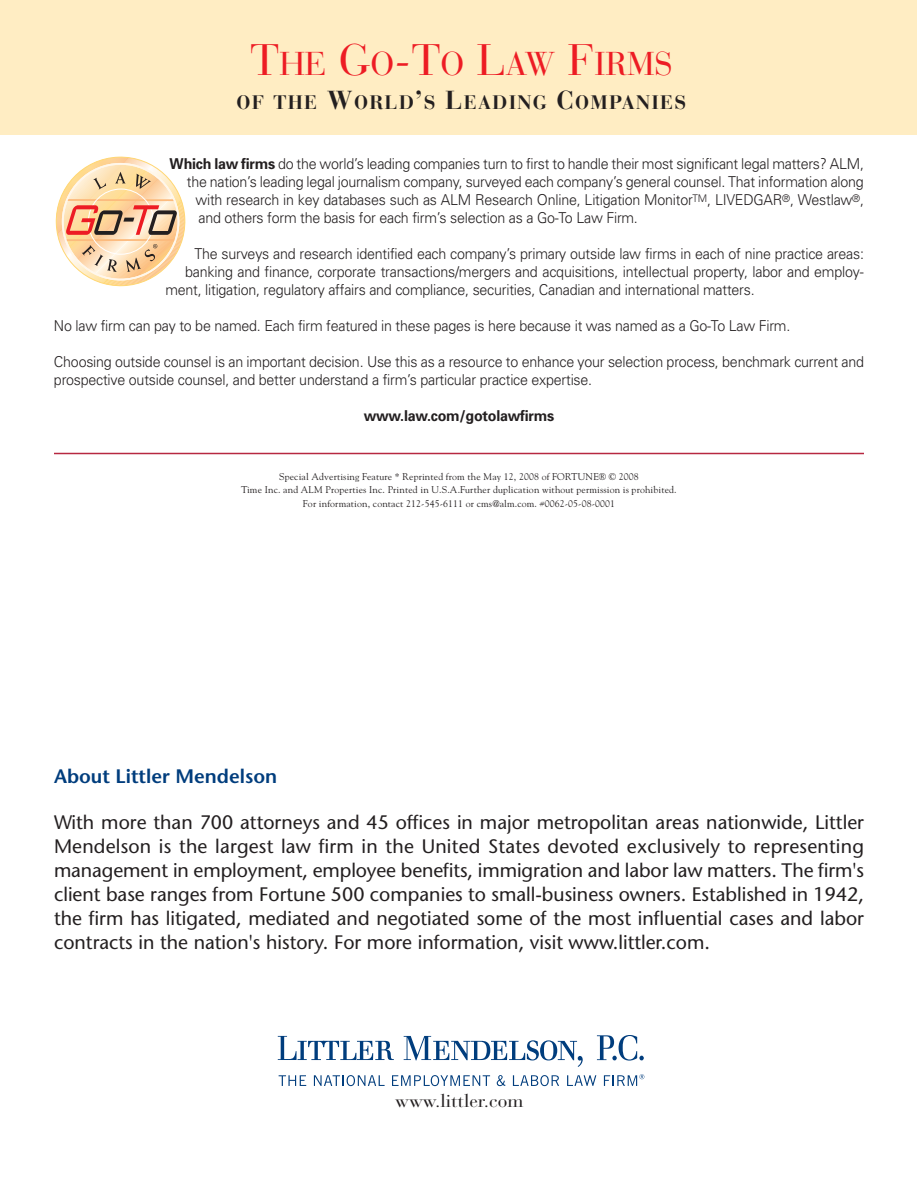
<style>
.page{position:relative;width:918px;height:1188px;background:#fff}
.page>*{position:absolute;margin:0;border:0;box-sizing:border-box;transform-origin:0 0}
.t1{font:32.85px "Bauer Bodoni";color:#ed1c24}
.t2{font:500 19.5px/24px "Stone Sans Std";color:#231f20;text-align:justify}
.t3{font:600 19.5px "Stone Sans Std";color:#003d7d}
.t4{font:700 19.35px "Bauer Bodoni";letter-spacing:.065em;color:#231f20}
.t5{font:18.3px "Bauer Bodoni";color:#231f20;scale:1.05 1}
.t6{font:300 15px/18px "Univers";letter-spacing:-.015em;color:#231f20;scale:.95 1}
.t7{font:700 15px "Univers";letter-spacing:-.015em;color:#231f20;scale:.95 1}
.t8{font:9.75px/13.5px "Goudy";letter-spacing:.015em;color:#231f20;text-align:center}
.s1{font-size:43.8px}
.s2{font-size:25.8px}
.s3{font-weight:700}
</style>
<div class="page">
<div style="left:0;top:0;width:916px;height:135px;background:#ffedc3"></div>
<svg style="left:56px;top:157px;width:129px;height:129px"></svg>
<hr style="left:54px;top:453px;width:810px;height:1px;background:#b72841">
<svg style="left:279px;top:1075px;width:27px;height:11px"></svg>
<svg style="left:314px;top:1075px;width:71px;height:11px"></svg>
<svg style="left:392px;top:1075px;width:98px;height:11px"></svg>
<svg style="left:497px;top:1075px;width:8px;height:11px"></svg>
<svg style="left:513px;top:1075px;width:46px;height:11px"></svg>
<svg style="left:567px;top:1075px;width:29px;height:11px"></svg>
<svg style="left:604px;top:1074px;width:40px;height:12px"></svg>
<svg style="left:404px;top:1036px;width:179px;height:31px"></svg>
<svg style="left:597px;top:1035px;width:47px;height:26px"></svg>
<svg style="left:277px;top:1035px;width:117px;height:25px"></svg>
<h1 class="t1" style="left:250px;top:51px;width:424px"><span class="s1">T</span>HE <span class="s1">G</span>O<span class="s1">-T</span>O <span class="s1">L</span>AW <span class="s1">F</span>IRMS</h1>
<p class="t4" style="left:237px;top:95px;width:451px">OF THE <span class="s2">W</span>ORLD<span class="s2">’</span>S <span class="s2">L</span>EADING <span class="s2">C</span>OMPANIES</p>
<p class="t6" style="left:170px;top:156px;width:732px"><span class="s3">Which law firms</span> do the world’s leading companies turn to first to handle their most significant legal matters? ALM,</p>
<p class="t6" style="left:187px;top:174px;width:714px">the nation’s leading legal journalism company, surveyed each company’s general counsel. That information along</p>
<p class="t6" style="left:195px;top:192px;width:705px">with research in key databases such as ALM Research Online, Litigation Monitor<sup>TM</sup>, LIVEDGAR<sup>®</sup>, Westlaw<sup>®</sup>,</p>
<p class="t6" style="left:198px;top:210px;width:464px">and others form the basis for each firm’s selection as a Go-To Law Firm.</p>
<p class="t6" style="left:194px;top:246px;width:706px">The surveys and research identified each company’s primary outside law firms in each of nine practice areas:</p>
<p class="t6" style="left:185px;top:264px;width:716px">banking and finance, corporate transactions/mergers and acquisitions, intellectual property, labor and employ-</p>
<p class="t6" style="left:165px;top:282px;width:622px">ment, litigation, regulatory affairs and compliance, securities, Canadian and international matters.</p>
<p class="t6" style="left:54px;top:318px;width:777px">No law firm can pay to be named. Each firm featured in these pages is here because it was named as a Go-To Law Firm.</p>
<p class="t6" style="left:54px;top:354px;width:854px">Choosing outside counsel is an important decision. Use this as a resource to enhance your selection process, benchmark current and prospective outside counsel, and better understand a firm’s particular practice expertise.</p>
<p class="t7" style="left:364px;top:411px;width:202px">www.law.com/gotolawfirms</p>
<p class="t8" style="left:241px;top:471px;width:437px">Special Advertising Feature * Reprinted from the May 12, 2008 of FORTUNE® © 2008<br>Time Inc. and ALM Properties Inc. Printed in U.S.A.Further duplication without permission is prohibited.<br>For information, contact 212-545-6111 or cms@alm.com. #0062-05-08-0001</p>
<h2 class="t3" style="left:54px;top:765px;width:225px">About Littler Mendelson</h2>
<p class="t2" style="left:54px;top:812px;width:812px">With more than 700 attorneys and 45 offices in major metropolitan areas nationwide, Littler Mendelson is the largest law firm in the United States devoted exclusively to representing management in employment, employee benefits, immigration and labor law matters. The firm's client base ranges from Fortune 500 companies to small-business owners. Established in 1942, the firm has litigated, mediated and negotiated some of the most influential cases and labor contracts in the nation's history. For more information, visit www.littler.com.</p>
<p class="t5" style="left:395px;top:1094px;width:124px">www.littler.com</p>
</div>
